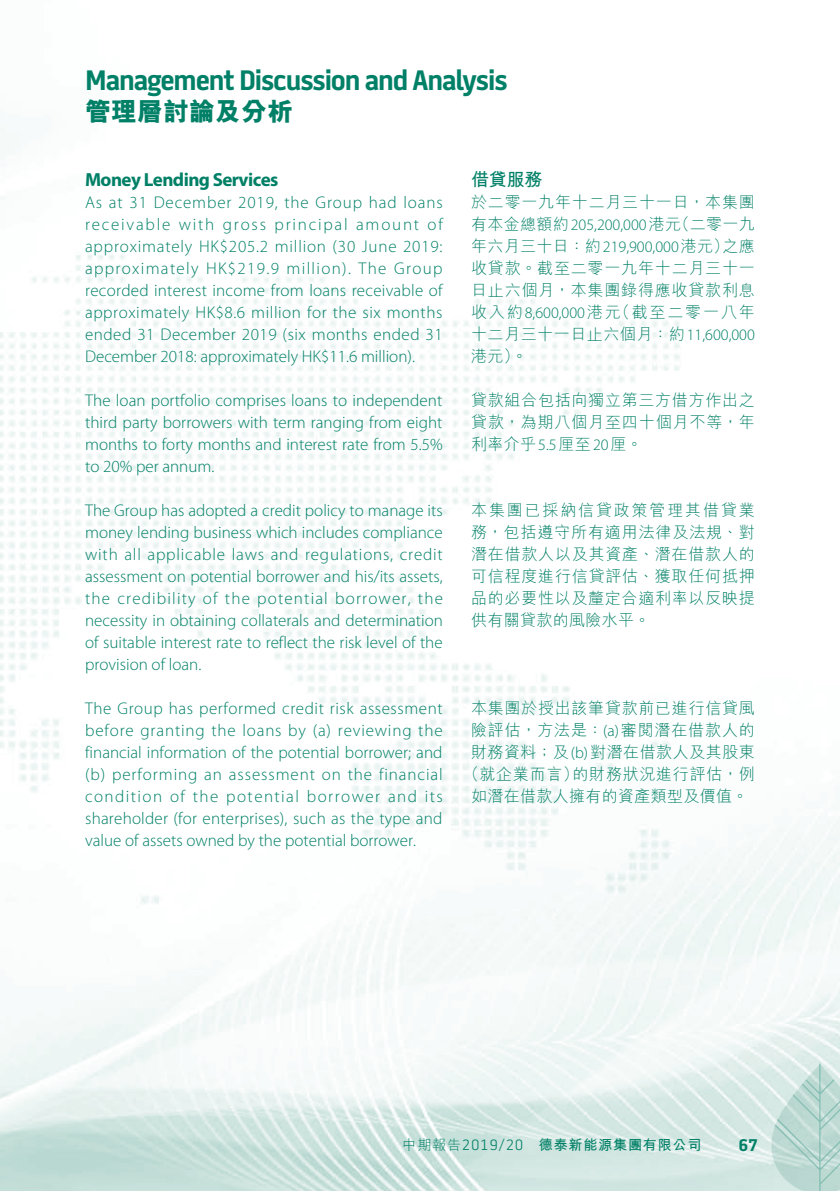
<style>
.page{position:relative;width:840px;height:1191px;background:#fff}
.page>*{position:absolute;margin:0;border:0;box-sizing:border-box;transform-origin:0 0}
.t1{font:700 28px "Battersea";letter-spacing:-.04em;color:#008066}
.t2{font:800 26px "M Hei HK";color:#008066}
.t3{font:700 19px "Myriad Pro";letter-spacing:-.03em;color:#008066}
.t4{font:700 18px "M Hei HK";color:#008066}
.t5{font:300 17px/22px "Myriad Pro";color:#008066;text-align:justify}
.t6{font:700 17px "Battersea";color:#008066}
.t7{font:300 16px/22px "M Hei HK";letter-spacing:.045em;color:#008066;text-align:justify}
.t8{font:700 14px "M Hei HK";letter-spacing:.06em;color:#008066}
.s1{font-family:"Myriad Pro"}
.s2{font-weight:300}
.s3{font-family:"Battersea";font-weight:300;font-size:15px}
</style>
<div class="page">
<img style="left:0;top:129px;width:839px;height:1062px">
<svg style="left:770px;top:1063px;width:70px;height:128px;background:#c2dcd6"></svg>
<h1 class="t1" style="left:85px;top:63px;width:424px">Management Discussion and Analysis</h1>
<h2 class="t2" style="left:85px;top:98px;width:209px">管理層討論及分析</h2>
<p class="t3" style="left:85px;top:167px;width:195px">Money Lending Services</p>
<p class="t5" style="left:85px;top:191px;width:359px">As at 31 December 2019, the Group had loans receivable with gross principal amount of approximately HK$205.2 million (30 June 2019: approximately HK$219.9 million). The Group recorded interest income from loans receivable of approximately HK$8.6 million for the six months ended 31 December 2019 (six months ended 31<br>December 2018: approximately HK$11.6 million).</p>
<p class="t5" style="left:85px;top:389px;width:359px">The loan portfolio comprises loans to independent third party borrowers with term ranging from eight months to forty months and interest rate from 5.5% to 20% per annum.</p>
<p class="t5" style="left:85px;top:499px;width:359px">The Group has adopted a credit policy to manage its money lending business which includes compliance with all applicable laws and regulations, credit assessment on potential borrower and his/its assets, the credibility of the potential borrower, the necessity in obtaining collaterals and determination of suitable interest rate to reflect the risk level of the provision of loan.</p>
<p class="t5" style="left:85px;top:697px;width:359px">The Group has performed credit risk assessment before granting the loans by (a) reviewing the financial information of the potential borrower; and (b) performing an assessment on the financial condition of the potential borrower and its shareholder (for enterprises), such as the type and value of assets owned by the potential borrower.</p>
<p class="t4" style="left:471px;top:166px;width:73px">借貸服務</p>
<p class="t7" style="left:471px;top:191px;width:285px">於二零一九年十二月三十一日，本集團有本金總額約<span class="s1">205,200,000</span>港元（二零一九年六月三十日：約<span class="s1">219,900,000</span>港元）之應收貸款。截至二零一九年十二月三十一日止六個月，本集團錄得應收貸款利息收入約<span class="s1">8,600,000</span>港元（截至二零一八年十二月三十一日止六個月：約<span class="s1">11,600,000</span>港元）。</p>
<p class="t7" style="left:471px;top:389px;width:285px">貸款組合包括向獨立第三方借方作出之貸款，為期八個月至四十個月不等，年利率介乎<span class="s1">5.5</span>厘至<span class="s1">20</span>厘。</p>
<p class="t7" style="left:471px;top:499px;width:285px">本集團已採納信貸政策管理其借貸業務，包括遵守所有適用法律及法規、對潛在借款人以及其資產、潛在借款人的可信程度進行信貸評估、獲取任何抵押品的必要性以及釐定合適利率以反映提供有關貸款的風險水平。</p>
<p class="t7" style="left:463px;top:697px;width:293px;text-align:center">本集團於授出該筆貸款前已進行信貸風險評估，方法是：<span class="s1">(a)</span>審閱潛在借款人的財務資料；及<span class="s1">(b)</span>對潛在借款人及其股東（就企業而言）的財務狀況進行評估，例如潛在借款人擁有的資產類型及價值。</p>
<p class="t8" style="left:402px;top:1134px;width:300px"><span class="s2">中期報告</span><span class="s3">2019/20</span> 德泰新能源集團有限公司</p>
<p class="t6" style="left:738px;top:1135px;width:20px">67</p>
</div>
